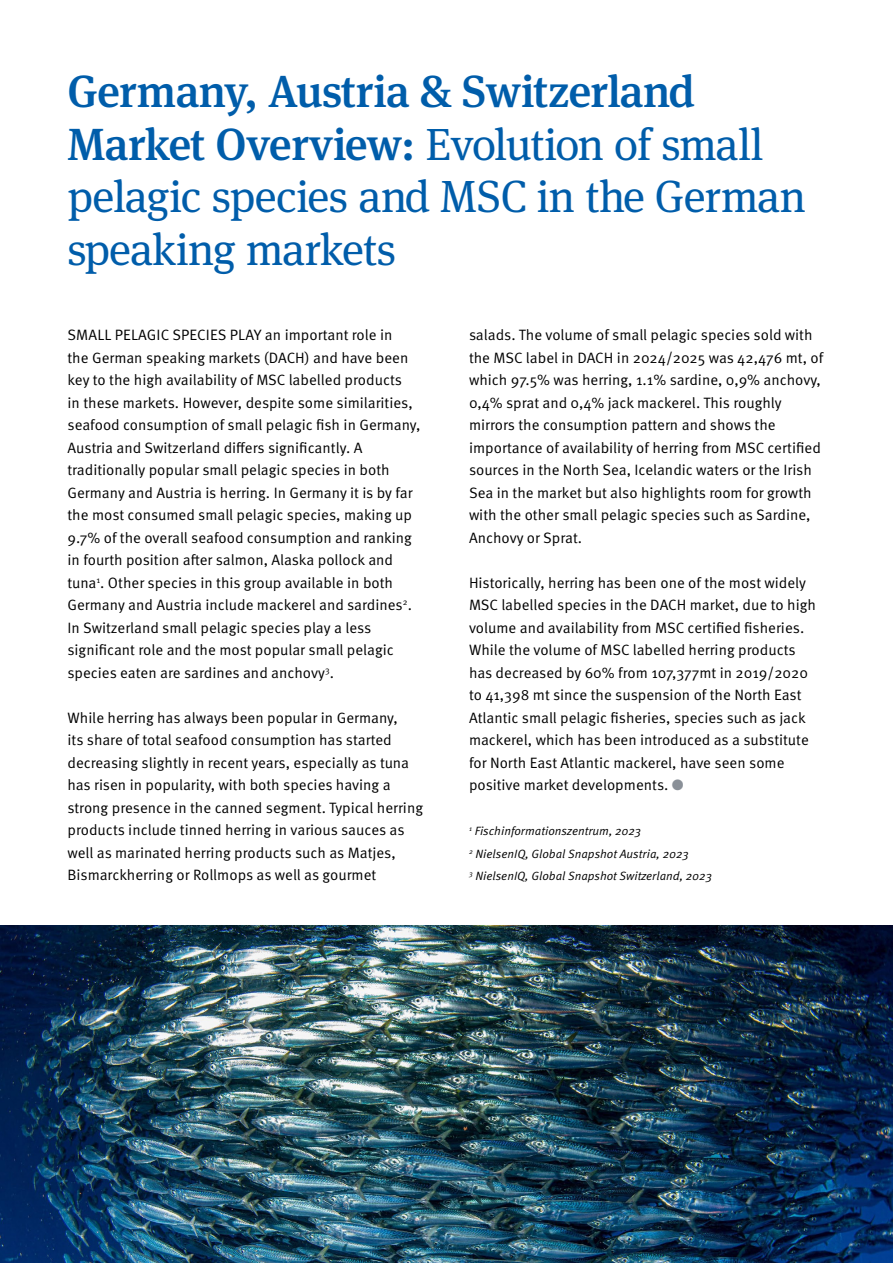
<style>
.page{position:relative;width:893px;height:1263px;background:#fff}
.page>*{position:absolute;margin:0;border:0;box-sizing:border-box;transform-origin:0 0}
.t1{font:45px/52.5px "Meta Serif Pro";letter-spacing:-.02em;color:#005daa}
.t2{font:15px/22.5px "Meta Pro";color:#000}
.t3{font:italic 12px/22.5px "Meta Pro";color:#000}
.s1{font-weight:500}
.s2{color:#8a9098}
</style>
<div class="page">
<img style="left:0;top:925px;width:893px;height:338px">
<h1 class="t1" style="left:68px;top:63px;width:740px"><span class="s1">Germany, Austria &amp; Switzerland<br>Market Overview:</span> Evolution of small pelagic species and MSC in the German speaking markets</h1>
<p class="t2" style="left:67px;top:323px;width:354px;text-indent:162px">play an important role in<br>the German speaking markets (DACH) and have been key to the high availability of MSC labelled products<br>in these markets. However, despite some similarities, seafood consumption of small pelagic fish in Germany, Austria and Switzerland differs significantly. A traditionally popular small pelagic species in both Germany and Austria is herring. In Germany it is by far the most consumed small pelagic species, making up 9.7% of the overall seafood consumption and ranking in fourth position after salmon, Alaska pollock and tuna<sup>1</sup>. Other species in this group available in both Germany and Austria include mackerel and sardines<sup>2</sup>.<br>In Switzerland small pelagic species play a less significant role and the most popular small pelagic species eaten are sardines and anchovy<sup>3</sup>.</p>
<p class="t2" style="left:67px;top:705px;width:357px">While herring has always been popular in Germany,<br>its share of total seafood consumption has started decreasing slightly in recent years, especially as tuna has risen in popularity, with both species having a strong presence in the canned segment. Typical herring products include tinned herring in various sauces as well as marinated herring products such as Matjes, Bismarckherring or Rollmops as well as gourmet</p>
<p class="t2" style="left:68px;top:323px;width:130px">Small pelagic species</p>
<p class="t2" style="left:469px;top:323px;width:356px">salads. The volume of small pelagic species sold with the MSC label in DACH in 2024/2025 was 42,476 mt, of which 97.5% was herring, 1.1% sardine, 0,9% anchovy, 0,4% sprat and 0,4% jack mackerel. This roughly mirrors the consumption pattern and shows the importance of availability of herring from MSC certified sources in the North Sea, Icelandic waters or the Irish Sea in the market but also highlights room for growth with the other small pelagic species such as Sardine, Anchovy or Sprat.</p>
<p class="t2" style="left:469px;top:570px;width:349px">Historically, herring has been one of the most widely MSC labelled species in the DACH market, due to high volume and availability from MSC certified fisheries.<br>While the volume of MSC labelled herring products has decreased by 60% from 107,377mt in 2019/2020 to 41,398 mt since the suspension of the North East Atlantic small pelagic fisheries, species such as jack mackerel, which has been introduced as a substitute for North East Atlantic mackerel, have seen some positive market developments. <span class="s2">●</span></p>
<p class="t3" style="left:469px;top:819px;width:245px"><sup>1</sup> Fischinformationszentrum, 2023<br><sup>2</sup> NielsenIQ, Global Snapshot Austria, 2023<br><sup>3</sup> NielsenIQ, Global Snapshot Switzerland, 2023</p>
</div>
